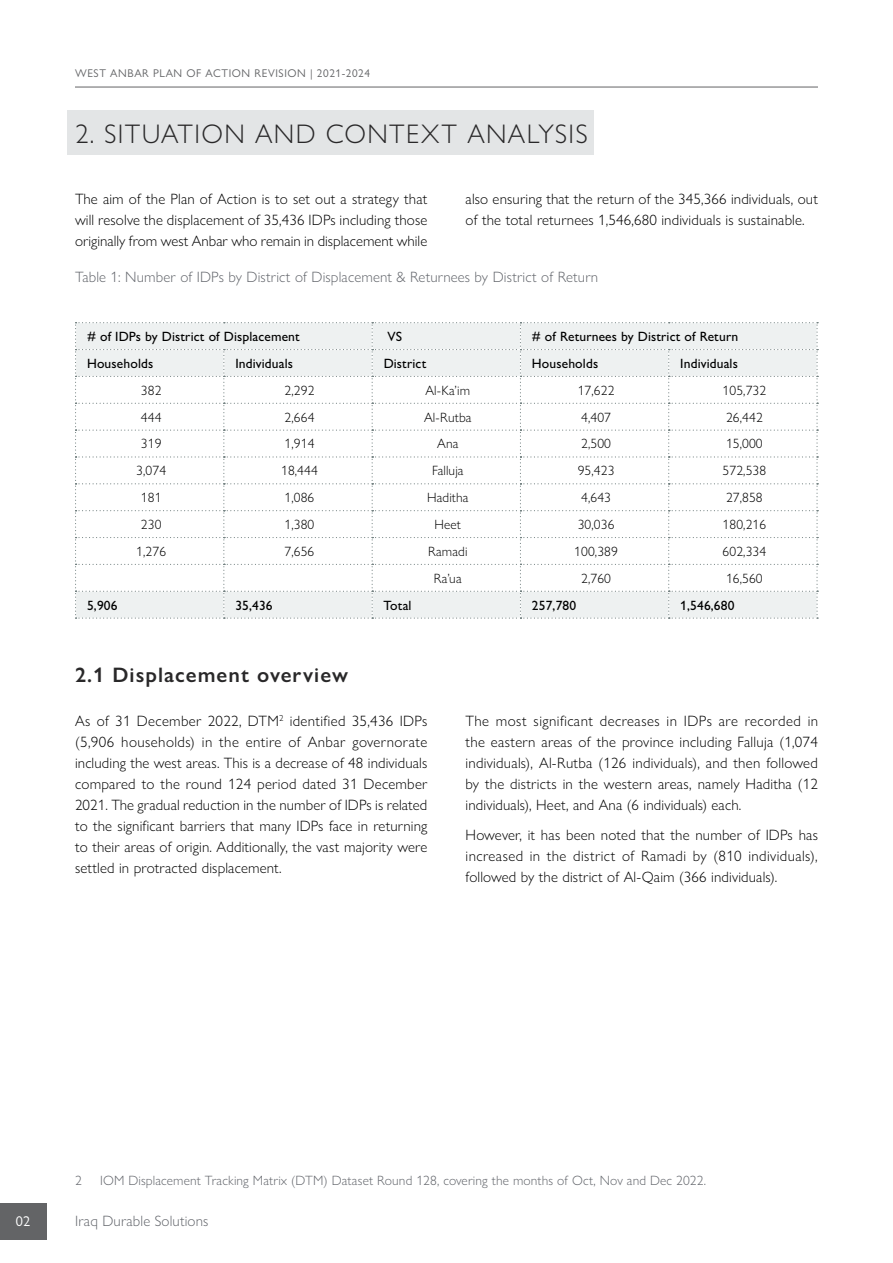
<style>
.page{position:relative;width:893px;height:1263px;background:#fff}
.page>*{position:absolute;margin:0;border:0;box-sizing:border-box;transform-origin:0 0}
.t1{font:300 27px "Gill Sans Nova";letter-spacing:.05em;color:#292829}
.t2{font:600 21px "Gill Sans Nova";letter-spacing:.05em;color:#292829}
.t3{font:300 15px/21px "Gill Sans Nova";letter-spacing:.01em;color:#000;text-align:justify}
.t4{font:300 15px "Gill Sans Nova";letter-spacing:.01em;color:#61646a}
.t5{font:14.25px "Gill Sans Nova";color:#fff}
.t6{font:300 13.5px "Gill Sans Nova";letter-spacing:.01em;color:#000}
.t7{font:500 13.5px "Gill Sans Nova";letter-spacing:.01em;color:#000}
.t8{font:300 13.5px "Gill Sans Nova";letter-spacing:.01em;color:#61646a}
.t9{font:11.25px "Gill Sans Nova";letter-spacing:.05em;color:#636466}
</style>
<div class="page">
<hr style="left:75px;top:87px;width:743px;height:1px;background:#636466">
<div style="left:0;top:1203px;width:46px;height:36px;background:#636466"></div>
<div style="left:68px;top:110px;width:526px;height:45px;background:#e3e5e6"></div>
<svg style="left:75px;top:322px;width:743px;height:297px"></svg>
<p class="t9" style="left:75px;top:67px;width:296px">WEST ANBAR PLAN OF ACTION REVISION | 2021-2024</p>
<h1 class="t1" style="left:75px;top:117px;width:514px">2. SITUATION AND CONTEXT ANALYSIS</h1>
<p class="t3" style="left:75px;top:188px;width:354px">The aim of the Plan of Action is to set out a strategy that will resolve the displacement of 35,436 IDPs including those originally from west Anbar who remain in displacement while</p>
<p class="t3" style="left:466px;top:188px;width:354px">also ensuring that the return of the 345,366 individuals, out of the total returnees 1,546,680 individuals is sustainable.</p>
<p class="t4" style="left:75px;top:268px;width:525px">Table 1: Number of IDPs by District of Displacement &amp; Returnees by District of Return</p>
<p class="t7" style="left:87px;top:328px;width:214px"># of IDPs by District of Displacement</p>
<p class="t7" style="left:388px;top:328px;width:16px">VS</p>
<p class="t7" style="left:532px;top:328px;width:208px"># of Returnees by District of Return</p>
<p class="t7" style="left:87px;top:355px;width:68px">Households</p>
<p class="t7" style="left:235px;top:355px;width:59px">Individuals</p>
<p class="t7" style="left:384px;top:355px;width:44px">District</p>
<p class="t7" style="left:532px;top:355px;width:68px">Households</p>
<p class="t7" style="left:680px;top:355px;width:59px">Individuals</p>
<p class="t6" style="left:141px;top:382px;width:22px">382</p>
<p class="t6" style="left:285px;top:382px;width:31px">2,292</p>
<p class="t6" style="left:425px;top:382px;width:46px">Al-Ka’im</p>
<p class="t6" style="left:578px;top:382px;width:38px">17,622</p>
<p class="t6" style="left:723px;top:382px;width:45px">105,732</p>
<p class="t6" style="left:141px;top:409px;width:22px">444</p>
<p class="t6" style="left:285px;top:409px;width:31px">2,664</p>
<p class="t6" style="left:424px;top:409px;width:49px">Al-Rutba</p>
<p class="t6" style="left:581px;top:409px;width:31px">4,407</p>
<p class="t6" style="left:726px;top:409px;width:38px">26,442</p>
<p class="t6" style="left:141px;top:436px;width:22px">319</p>
<p class="t6" style="left:285px;top:436px;width:31px">1,914</p>
<p class="t6" style="left:437px;top:436px;width:23px">Ana</p>
<p class="t6" style="left:581px;top:436px;width:31px">2,500</p>
<p class="t6" style="left:726px;top:436px;width:38px">15,000</p>
<p class="t6" style="left:136px;top:462px;width:31px">3,074</p>
<p class="t6" style="left:281px;top:462px;width:38px">18,444</p>
<p class="t6" style="left:432px;top:462px;width:33px">Falluja</p>
<p class="t6" style="left:578px;top:462px;width:38px">95,423</p>
<p class="t6" style="left:723px;top:462px;width:45px">572,538</p>
<p class="t6" style="left:141px;top:489px;width:22px">181</p>
<p class="t6" style="left:285px;top:489px;width:31px">1,086</p>
<p class="t6" style="left:427px;top:489px;width:43px">Haditha</p>
<p class="t6" style="left:581px;top:489px;width:31px">4,643</p>
<p class="t6" style="left:726px;top:489px;width:38px">27,858</p>
<p class="t6" style="left:141px;top:516px;width:22px">230</p>
<p class="t6" style="left:285px;top:516px;width:31px">1,380</p>
<p class="t6" style="left:435px;top:516px;width:28px">Heet</p>
<p class="t6" style="left:578px;top:516px;width:38px">30,036</p>
<p class="t6" style="left:723px;top:516px;width:45px">180,216</p>
<p class="t6" style="left:136px;top:543px;width:31px">1,276</p>
<p class="t6" style="left:285px;top:543px;width:31px">7,656</p>
<p class="t6" style="left:428px;top:543px;width:41px">Ramadi</p>
<p class="t6" style="left:574px;top:543px;width:45px">100,389</p>
<p class="t6" style="left:723px;top:543px;width:45px">602,334</p>
<p class="t6" style="left:434px;top:570px;width:29px">Ra’ua</p>
<p class="t6" style="left:581px;top:570px;width:31px">2,760</p>
<p class="t6" style="left:726px;top:570px;width:38px">16,560</p>
<p class="t7" style="left:87px;top:597px;width:32px">5,906</p>
<p class="t7" style="left:235px;top:597px;width:39px">35,436</p>
<p class="t7" style="left:384px;top:597px;width:29px">Total</p>
<p class="t7" style="left:532px;top:597px;width:46px">257,780</p>
<p class="t7" style="left:680px;top:597px;width:56px">1,546,680</p>
<h2 class="t2" style="left:75px;top:662px;width:275px">2.1 Displacement overview</h2>
<p class="t3" style="left:75px;top:710px;width:354px">As of 31 December 2022, DTM<sup>2</sup> identified 35,436 IDPs (5,906 households) in the entire of Anbar governorate including the west areas. This is a decrease of 48 individuals compared to the round 124 period dated 31 December 2021. The gradual reduction in the number of IDPs is related to the significant barriers that many IDPs face in returning to their areas of origin. Additionally, the vast majority were settled in protracted displacement.</p>
<p class="t3" style="left:466px;top:710px;width:354px">The most significant decreases in IDPs are recorded in the eastern areas of the province including Falluja (1,074 individuals), Al-Rutba (126 individuals), and then followed by the districts in the western areas, namely Haditha (12 individuals), Heet, and Ana (6 individuals) each.</p>
<p class="t3" style="left:466px;top:825px;width:354px">However, it has been noted that the number of IDPs has increased in the district of Ramadi by (810 individuals), followed by the district of Al-Qaim (366 individuals).</p>
<p class="t8" style="left:75px;top:1172px;width:8px">2</p>
<p class="t8" style="left:100px;top:1172px;width:607px">IOM Displacement Tracking Matrix (DTM) Dataset Round 128, covering the months of Oct, Nov and Dec 2022.</p>
<p class="t5" style="left:16px;top:1212px;width:16px">02</p>
<p class="t4" style="left:75px;top:1212px;width:135px">Iraq Durable Solutions</p>
</div>
